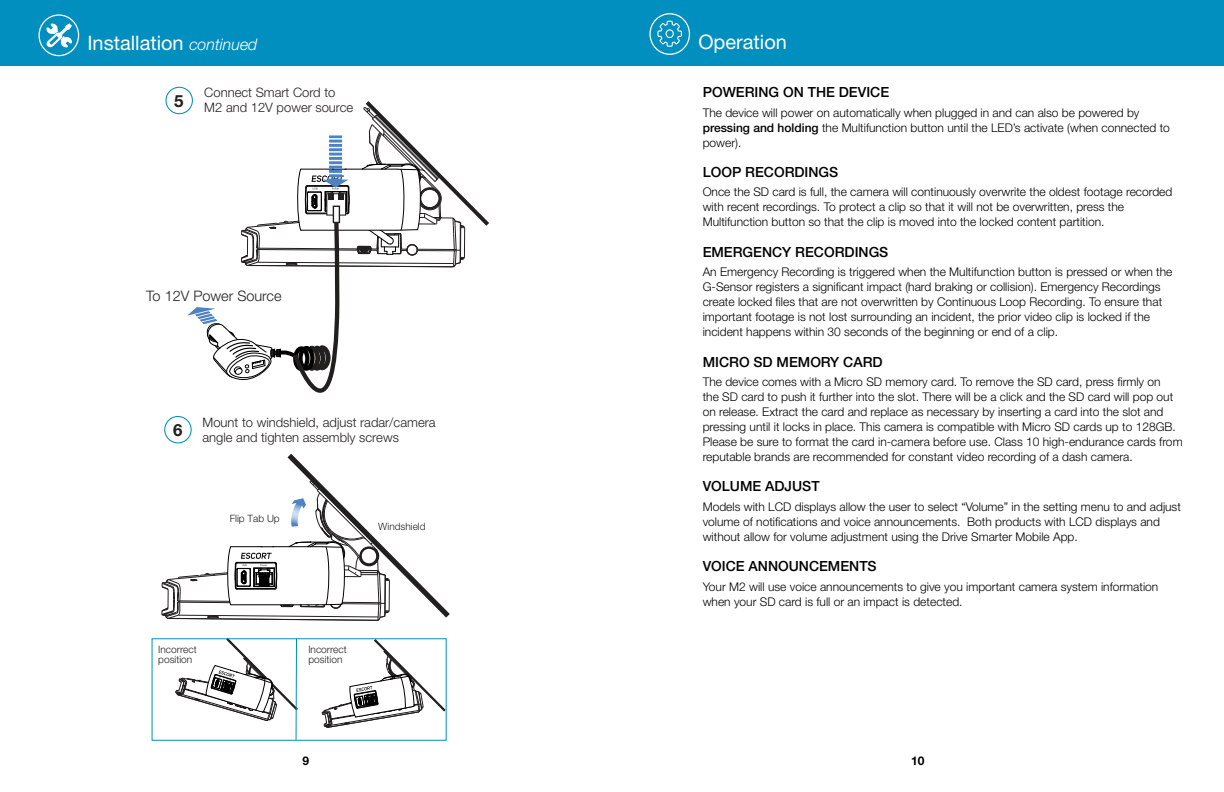
<style>
.page{position:relative;width:1224px;height:792px;background:#fff}
.page>*{position:absolute;margin:0;border:0;box-sizing:border-box;transform-origin:0 0}
.t1{font:20px "Helvetica Neue LT Std";color:#fff}
.t2{font:700 16.8px "Helvetica Neue LT Std";color:#221f1f}
.t3{font:300 14.5px "Helvetica Neue LT Std";color:#221f1f}
.t4{font:500 14px "Helvetica Neue LT Std";color:#000}
.t5{font:300 13px/15.6px "Helvetica Neue LT Std";color:#221f1f}
.t6{font:300 12px/15px "Helvetica Neue LT Std";color:#000}
.t7{font:700 12px "Helvetica Neue LT Std";color:#000}
.t8{font:300 10.1px/10px "Helvetica Neue LT Std";color:#221f1f}
.s1{font-weight:300;font-style:italic;font-size:16px}
.s2{font-weight:500}
</style>
<div class="page">
<div style="left:0;top:0;width:1224px;height:65px;background:#008fbe"></div>
<svg style="left:39px;top:15px;width:40px;height:41px"></svg>
<div style="left:38px;top:14px;width:41px;height:42px;border:1px solid #fff;border-radius:50%"></div>
<svg style="left:46px;top:23px;width:26px;height:25px"></svg>
<svg style="left:650px;top:14px;width:39px;height:40px"></svg>
<div style="left:649px;top:13px;width:41px;height:42px;border:1px solid #fff;border-radius:50%"></div>
<svg style="left:657px;top:20px;width:26px;height:27px"></svg>
<div style="left:666px;top:29px;width:8px;height:9px;border:1px solid #fff;border-radius:50%"></div>
<div style="left:165px;top:87px;width:28px;height:27px;border:1px solid #008fbe;border-radius:50%"></div>
<svg style="left:187px;top:97px;width:302px;height:296px"></svg>
<div style="left:164px;top:416px;width:28px;height:27px;border:1px solid #008fbe;border-radius:50%"></div>
<svg style="left:161px;top:453px;width:289px;height:168px"></svg>
<svg style="left:175px;top:638px;width:125px;height:102px"></svg>
<svg style="left:322px;top:638px;width:125px;height:90px"></svg>
<h1 class="t1" style="left:87px;top:31px;width:172px">Installation <span class="s1">continued</span></h1>
<h1 class="t1" style="left:698px;top:30px;width:90px">Operation</h1>
<p class="t4" style="left:703px;top:84px;width:188px">POWERING ON THE DEVICE</p>
<p class="t6" style="left:703px;top:105px;width:469px">The device will power on automatically when plugged in and can also be powered by <span class="s2">pressing and holding</span> the Multifunction button until the LED’s activate (when connected to power).</p>
<p class="t4" style="left:703px;top:164px;width:137px">LOOP RECORDINGS</p>
<p class="t6" style="left:703px;top:184px;width:471px">Once the SD card is full, the camera will continuously overwrite the oldest footage recorded with recent recordings. To protect a clip so that it will not be overwritten, press the<br>Multifunction button so that the clip is moved into the locked content partition.</p>
<p class="t4" style="left:703px;top:243px;width:187px">EMERGENCY RECORDINGS</p>
<p class="t6" style="left:703px;top:264px;width:471px">An Emergency Recording is triggered when the Multifunction button is pressed or when the G-Sensor registers a significant impact (hard braking or collision). Emergency Recordings create locked files that are not overwritten by Continuous Loop Recording. To ensure that important footage is not lost surrounding an incident, the prior video clip is locked if the incident happens within 30 seconds of the beginning or end of a clip.</p>
<p class="t4" style="left:703px;top:353px;width:181px">MICRO SD MEMORY CARD</p>
<p class="t6" style="left:703px;top:374px;width:481px">The device comes with a Micro SD memory card. To remove the SD card, press firmly on<br>the SD card to push it further into the slot. There will be a click and the SD card will pop out on release. Extract the card and replace as necessary by inserting a card into the slot and pressing until it locks in place. This camera is compatible with Micro SD cards up to 128GB.<br>Please be sure to format the card in-camera before use. Class 10 high-endurance cards from reputable brands are recommended for constant video recording of a dash camera.</p>
<p class="t4" style="left:703px;top:478px;width:118px">VOLUME ADJUST</p>
<p class="t6" style="left:703px;top:499px;width:480px">Models with LCD displays allow the user to select “Volume” in the setting menu to and adjust volume of notifications and voice announcements. Both products with LCD displays and without allow for volume adjustment using the Drive Smarter Mobile App.</p>
<p class="t4" style="left:703px;top:558px;width:175px">VOICE ANNOUNCEMENTS</p>
<p class="t6" style="left:703px;top:579px;width:457px">Your M2 will use voice announcements to give you important camera system information when your SD card is full or an impact is detected.</p>
<h2 class="t2" style="left:174px;top:90px;width:11px">5</h2>
<p class="t5" style="left:204px;top:84px;width:151px">Connect Smart Cord to<br>M2 and 12V power source</p>
<p class="t3" style="left:146px;top:287px;width:137px">To 12V Power Source</p>
<p class="t5" style="left:203px;top:414px;width:235px">Mount to windshield, adjust radar/camera angle and tighten assembly screws</p>
<h2 class="t2" style="left:173px;top:419px;width:11px">6</h2>
<p class="t8" style="left:230px;top:513px;width:51px">Flip Tab Up</p>
<p class="t8" style="left:378px;top:521px;width:49px">Windshield</p>
<p class="t8" style="left:158px;top:644px;width:40px">Incorrect position</p>
<p class="t8" style="left:308px;top:644px;width:40px">Incorrect position</p>
<p class="t7" style="left:303px;top:753px;width:8px">9</p>
<p class="t7" style="left:911px;top:753px;width:15px">10</p>
</div>
